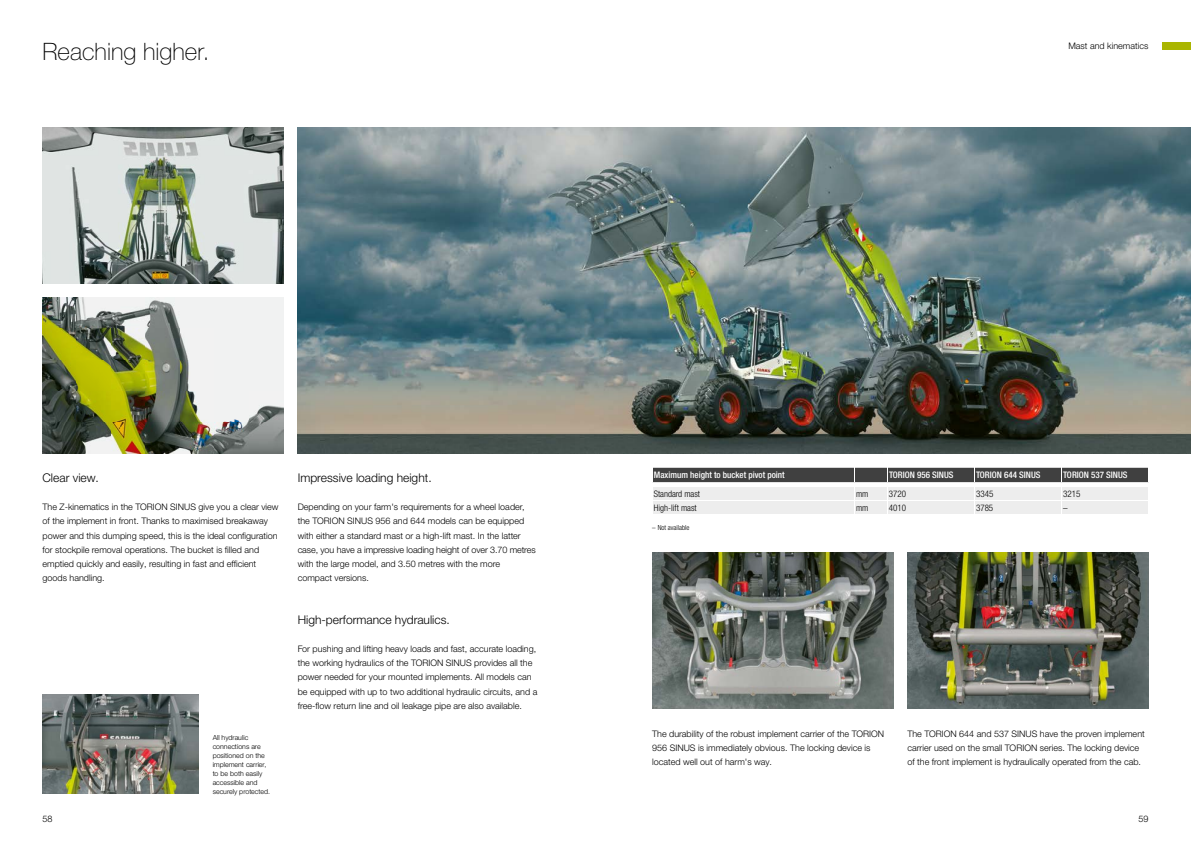
<style>
.page{position:relative;width:1191px;height:842px;background:#fff}
.page>*{position:absolute;margin:0;border:0;box-sizing:border-box;transform-origin:0 0}
.t1{font:100 24px "CLAAS Helvetica Neue";color:#000}
.t2{font:300 12px "CLAAS Helvetica Neue";color:#000}
.t3{font:300 9px/14.2px "CLAAS Helvetica Neue";color:#000}
.t4{font:500 condensed 9px "CLAAS Helvetica Neue";color:#fff}
.t5{font:300 condensed 9px "CLAAS Helvetica Neue";color:#000}
.t6{font:300 7px/9px "CLAAS Helvetica Neue";color:#000}
.t7{font:300 condensed 7px "CLAAS Helvetica Neue";color:#000}
</style>
<div class="page">
<div style="left:1162px;top:43px;width:29px;height:7px;background:#aab500"></div>
<img style="left:652px;top:553px;width:241px;height:156px">
<img style="left:907px;top:553px;width:241px;height:156px">
<img style="left:43px;top:694px;width:155px;height:100px">
<img style="left:43px;top:128px;width:240px;height:155px">
<img style="left:298px;top:128px;width:893px;height:326px">
<img style="left:43px;top:298px;width:240px;height:156px">
<svg style="left:652px;top:468px;width:497px;height:46px;background:#bababa"></svg>
<h1 class="t1" style="left:43px;top:36px;width:169px">Reaching higher.</h1>
<p class="t3" style="left:1068px;top:39px;width:82px">Mast and kinematics</p>
<h2 class="t2" style="left:43px;top:470px;width:58px">Clear view.</h2>
<p class="t3" style="left:43px;top:500px;width:237px">The Z-kinematics in the TORION SINUS give you a clear view of the implement in front. Thanks to maximised breakaway power and this dumping speed, this is the ideal configuration for stockpile removal operations. The bucket is filled and emptied quickly and easily, resulting in fast and efficient goods handling.</p>
<p class="t6" style="left:213px;top:733px;width:59px">All hydraulic connections are positioned on the implement carrier, to be both easily accessible and securely protected.</p>
<h2 class="t2" style="left:298px;top:470px;width:135px">Impressive loading height.</h2>
<p class="t3" style="left:298px;top:500px;width:240px">Depending on your farm's requirements for a wheel loader, the TORION SINUS 956 and 644 models can be equipped with either a standard mast or a high-lift mast. In the latter case, you have a impressive loading height of over 3.70 metres with the large model, and 3.50 metres with the more compact versions.</p>
<h2 class="t2" style="left:298px;top:612px;width:154px">High-performance hydraulics.</h2>
<p class="t3" style="left:298px;top:642px;width:241px">For pushing and lifting heavy loads and fast, accurate loading, the working hydraulics of the TORION SINUS provides all the power needed for your mounted implements. All models can be equipped with up to two additional hydraulic circuits, and a free-flow return line and oil leakage pipe are also available.</p>
<p class="t4" style="left:654px;top:469px;width:132px">Maximum height to bucket pivot point</p>
<p class="t4" style="left:889px;top:469px;width:66px">TORION 956 SINUS</p>
<p class="t4" style="left:976px;top:469px;width:66px">TORION 644 SINUS</p>
<p class="t4" style="left:1063px;top:469px;width:66px">TORION 537 SINUS</p>
<p class="t5" style="left:654px;top:487px;width:48px">Standard mast</p>
<p class="t5" style="left:856px;top:487px;width:14px">mm</p>
<p class="t5" style="left:889px;top:487px;width:19px">3720</p>
<p class="t5" style="left:976px;top:487px;width:19px">3345</p>
<p class="t5" style="left:1063px;top:487px;width:19px">3215</p>
<p class="t5" style="left:654px;top:501px;width:44px">High-lift mast</p>
<p class="t5" style="left:856px;top:501px;width:14px">mm</p>
<p class="t5" style="left:889px;top:501px;width:19px">4010</p>
<p class="t5" style="left:976px;top:501px;width:19px">3785</p>
<p class="t5" style="left:1063px;top:501px;width:6px">–</p>
<p class="t7" style="left:652px;top:523px;width:39px">– Not available</p>
<p class="t3" style="left:652px;top:727px;width:233px">The durability of the robust implement carrier of the TORION<br>956 SINUS is immediately obvious. The locking device is located well out of harm's way.</p>
<p class="t3" style="left:907px;top:727px;width:239px">The TORION 644 and 537 SINUS have the proven implement carrier used on the small TORION series. The locking device of the front implement is hydraulically operated from the cab.</p>
<p class="t3" style="left:43px;top:812px;width:12px">58</p>
<p class="t3" style="left:1138px;top:812px;width:11px">59</p>
</div>
